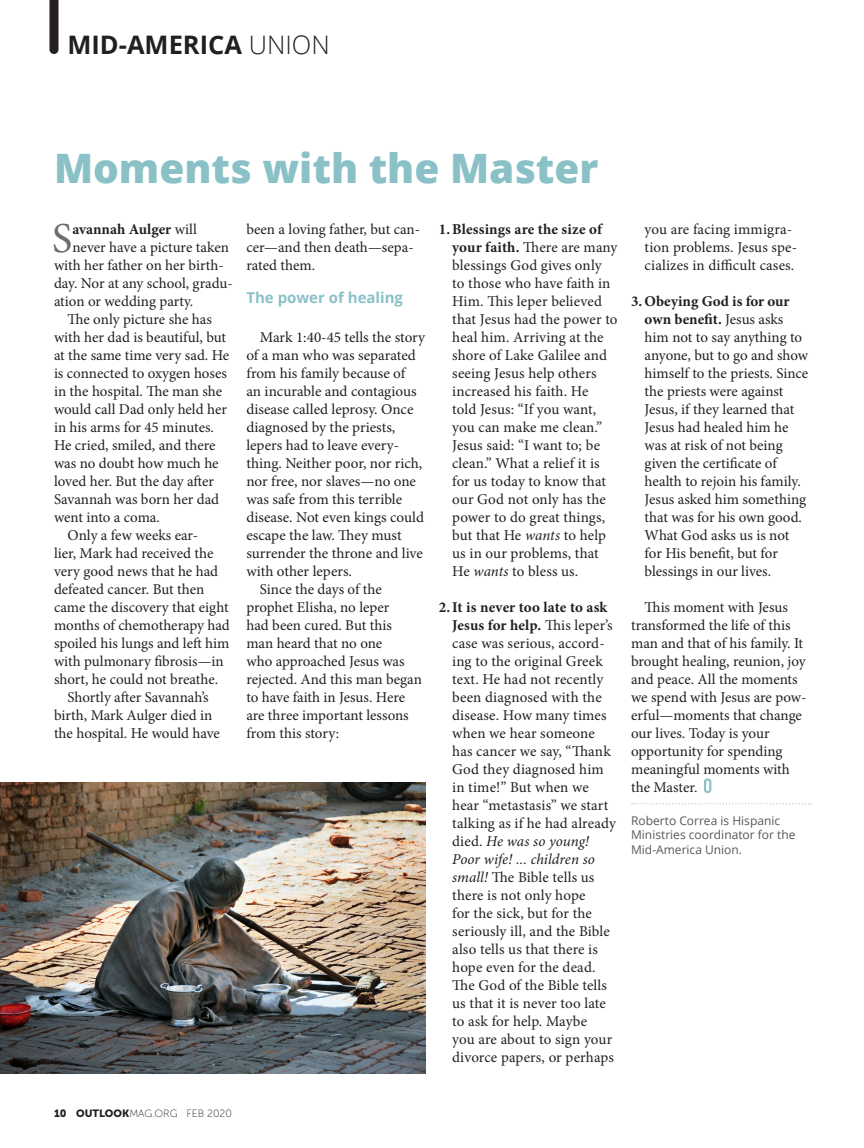
<style>
.page{position:relative;width:864px;height:1148px;background:#fff}
.page>*{position:absolute;margin:0;border:0;box-sizing:border-box;transform-origin:0 0}
.News_Text{font:42.75px "Minion Pro";color:#6c6d70}
.News_Title{font:800 40.5px "Open Sans";color:#8ac1c7}
.Page_Headers{font:700 25.5px "Open Sans";color:#231f20}
.News_Text-2{font:15px/18px "Minion Pro";color:#231f20}
.News_Text-3{font:700 15px "Minion Pro";color:#231f20}
.Subhead_in_text{font:700 15px "Open Sans";color:#8ac1c7}
.Author_Bio{font:12px/14.4px "Open Sans";color:#57585a}
.t1{font:10.5px "Museo Sans 100";color:#231f20}
.s1{font-weight:300}
.s2{font-weight:400}
.s3{font-weight:700}
.s4{font-style:italic}
.s5{font-family:"Museo Sans 900"}
</style>
<div class="page">
<svg style="left:50px;top:0;width:8px;height:54px"></svg>
<img style="left:0;top:782px;width:425px;height:291px">
<svg style="left:632px;top:803px;width:178px;height:1px"></svg>
<svg style="left:704px;top:778px;width:7px;height:15px"></svg>
<p class="Page_Headers" style="left:68px;top:27px;width:264px">MID-AMERICA <span class="s1">UNION</span></p>
<p class="News_Title" style="left:54px;top:137px;width:546px">Moments with the Master</p>
<p class="News_Text" style="left:52px;top:210px;width:22px">S</p>
<p class="News_Text-3" style="left:72px;top:219px;width:126px">avannah Aulger <span class="s2">will</span></p>
<p class="News_Text-2" style="left:72px;top:238px;width:158px">never have a picture taken</p>
<p class="News_Text-2" style="left:54px;top:256px;width:171px">with her father on her birth-</p>
<p class="News_Text-2" style="left:54px;top:274px;width:180px">day. Nor at any school, gradu-</p>
<p class="News_Text-2" style="left:54px;top:292px;width:141px">ation or wedding party.</p>
<p class="News_Text-2" style="left:54px;top:310px;width:177px;text-indent:14px">The only picture she has with her dad is beautiful, but at the same time very sad. He is connected to oxygen hoses in the hospital. The man she would call Dad only held her in his arms for 45 minutes.<br>He cried, smiled, and there was no doubt how much he loved her. But the day after<br>Savannah was born her dad went into a coma.</p>
<p class="News_Text-2" style="left:54px;top:526px;width:177px;text-indent:14px">Only a few weeks ear-<br>lier, Mark had received the very good news that he had defeated cancer. But then came the discovery that eight months of chemotherapy had spoiled his lungs and left him with pulmonary fibrosis—in short, he could not breathe.</p>
<p class="News_Text-2" style="left:54px;top:688px;width:167px;text-align:center">Shortly after Savannah’s birth, Mark Aulger died in the hospital. He would have</p>
<p class="News_Text-2" style="left:246px;top:220px;width:175px">been a loving father, but can&shy;cer—and then death—sepa&shy;rated them.</p>
<p class="Subhead_in_text" style="left:246px;top:287px;width:158px">The power of healing</p>
<p class="News_Text-2" style="left:246px;top:328px;width:180px;text-indent:14px">Mark 1:40-45 tells the story of a man who was separated from his family because of<br>an incurable and contagious disease called leprosy. Once diagnosed by the priests, lepers had to leave every&shy;thing. Neither poor, nor rich, nor free, nor slaves—no one was safe from this terrible disease. Not even kings could escape the law. They must surrender the throne and live with other lepers.</p>
<p class="News_Text-2" style="left:246px;top:580px;width:177px;text-indent:14px">Since the days of the prophet Elisha, no leper<br>had been cured. But this man heard that no one<br>who approached Jesus was rejected. And this man began to have faith in Jesus. Here are three important lessons from this story:</p>
<p class="News_Text-2" style="left:452px;top:220px;width:167px;text-indent:-14px"><span class="s3">1.Blessings are the size of your faith.</span> There are many blessings God gives only to those who have faith in<br>Him. This leper believed that Jesus had the power to heal him. Arriving at the shore of Lake Galilee and seeing Jesus help others increased his faith. He<br>told Jesus: “If you want, you can make me clean.”<br>Jesus said: “I want to; be clean.” What a relief it is for us today to know that our God not only has the power to do great things, but that He <span class="s4">wants</span> to help us in our problems, that<br>He <span class="s4">wants</span> to bless us.</p>
<p class="News_Text-2" style="left:452px;top:598px;width:165px;text-indent:-14px"><span class="s3">2.It is never too late to ask<br>Jesus for help.</span> This leper’s case was serious, accord&shy;ing to the original Greek text. He had not recently been diagnosed with the disease. How many times when we hear someone has cancer we say, “Thank<br>God they diagnosed him in time!” But when we hear “metastasis” we start talking as if he had already died. <span class="s4">He was so young!<br>Poor wife! ... children so small!</span> The Bible tells us there is not only hope<br>for the sick, but for the seriously ill, and the Bible also tells us that there is hope even for the dead.<br>The God of the Bible tells us that it is never too late to ask for help. Maybe<br>you are about to sign your divorce papers, or perhaps</p>
<p class="News_Text-2" style="left:645px;top:220px;width:154px">you are facing immigra&shy;tion problems. Jesus spe&shy;cializes in difficult cases.</p>
<p class="News_Text-2" style="left:645px;top:292px;width:165px;text-indent:-14px"><span class="s3">3.Obeying God is for our own benefit.</span> Jesus asks him not to say anything to anyone, but to go and show himself to the priests. Since the priests were against<br>Jesus, if they learned that<br>Jesus had healed him he was at risk of not being given the certificate of health to rejoin his family.<br>Jesus asked him something that was for his own good.<br>What God asks us is not for His benefit, but for blessings in our lives.</p>
<p class="News_Text-2" style="left:631px;top:598px;width:177px;text-indent:14px">This moment with Jesus transformed the life of this man and that of his family. It brought healing, reunion, joy and peace. All the moments we spend with Jesus are pow&shy;erful—moments that change our lives. Today is your opportunity for spending meaningful moments with the Master.</p>
<p class="Author_Bio" style="left:631px;top:813px;width:166px">Roberto Correa is Hispanic<br>Ministries coordinator for the<br>Mid-America Union.</p>
<p class="t1" style="left:54px;top:1107px;width:179px"><span class="s5">10 OUTLOOK</span>MAG.ORG FEB 2020</p>
</div>
